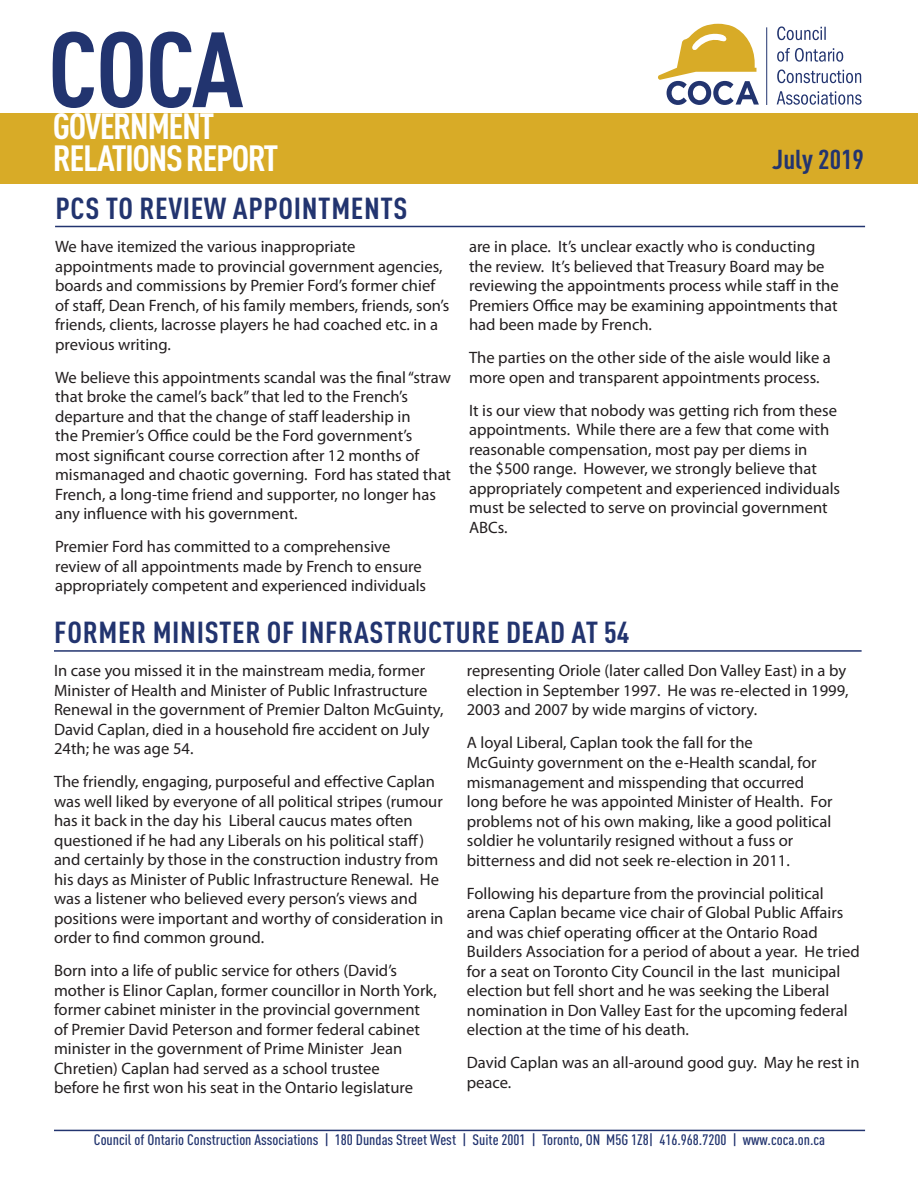
<style>
.page{position:relative;width:918px;height:1188px;background:#fff}
.page>*{position:absolute;margin:0;border:0;box-sizing:border-box;transform-origin:0 0}
.t1{font:700 condensed 105px "DIN Pro";color:#22346f;scale:1.06 1}
.t2{font:700 condensed 36px/31.5px "DIN Pro";letter-spacing:-.04em;color:#fff;scale:1.06 1}
.t3{font:700 condensed 30px "DIN Pro";letter-spacing:.02em;color:#22346f;scale:1.06 1}
.t4{font:700 condensed 27px "DIN Pro";color:#22346f;scale:1.06 1}
.t5{font:16.5px/19.5px "Myriad Pro";color:#231f20}
.t6{font:500 condensed 15px "DIN Pro";color:#22346f;scale:1.06 1}
</style>
<div class="page">
<hr style="left:54px;top:1130px;width:811px;height:1px;background:#22346f">
<div style="left:0;top:113px;width:918px;height:71px;background:#d8ab27"></div>
<hr style="left:766px;top:27px;width:1px;height:78px;background:#22346f">
<svg style="left:658px;top:24px;width:101px;height:81px"></svg>
<svg style="left:777px;top:91px;width:85px;height:14px"></svg>
<svg style="left:777px;top:69px;width:84px;height:14px"></svg>
<svg style="left:777px;top:48px;width:66px;height:14px"></svg>
<svg style="left:777px;top:26px;width:49px;height:14px"></svg>
<hr style="left:55px;top:226px;width:810px;height:1px;background:#22346f">
<hr style="left:54px;top:650px;width:808px;height:2px;background:#22346f">
<h1 class="t1" style="left:48px;top:-9px;width:186px">COCA</h1>
<h2 class="t2" style="left:53px;top:107px;width:214px">GOVERNMENT<br>RELATIONS REPORT</h2>
<h3 class="t3" style="left:55px;top:186px;width:334px">PCS TO REVIEW APPOINTMENTS</h3>
<p class="t5" style="left:55px;top:236px;width:396px">We have itemized the various inappropriate appointments made to provincial government agencies, boards and commissions by Premier Ford’s former chief of staff, Dean French, of his family members, friends, son’s friends, clients, lacrosse players he had coached etc. in a previous writing.</p>
<p class="t5" style="left:55px;top:367px;width:398px">We believe this appointments scandal was the final “straw that broke the camel’s back” that led to the French’s departure and that the change of staff leadership in<br>the Premier’s Office could be the Ford government’s most significant course correction after 12 months of mismanaged and chaotic governing. Ford has stated that French, a long-time friend and supporter, no longer has any influence with his government.</p>
<p class="t5" style="left:55px;top:536px;width:373px">Premier Ford has committed to a comprehensive review of all appointments made by French to ensure appropriately competent and experienced individuals</p>
<h3 class="t4" style="left:772px;top:139px;width:88px">July 2019</h3>
<p class="t5" style="left:469px;top:237px;width:371px">are in place. It’s unclear exactly who is conducting the review. It’s believed that Treasury Board may be reviewing the appointments process while staff in the Premiers Office may be examining appointments that had been made by French.</p>
<p class="t5" style="left:469px;top:348px;width:363px">The parties on the other side of the aisle would like a more open and transparent appointments process.</p>
<p class="t5" style="left:469px;top:400px;width:373px">It is our view that nobody was getting rich from these appointments. While there are a few that come with reasonable compensation, most pay per diems in<br>the $500 range. However, we strongly believe that appropriately competent and experienced individuals must be selected to serve on provincial government ABCs.</p>
<h3 class="t3" style="left:54px;top:610px;width:544px">FORMER MINISTER OF INFRASTRUCTURE DEAD AT 54</h3>
<p class="t5" style="left:54px;top:661px;width:391px">In case you missed it in the mainstream media, former Minister of Health and Minister of Public Infrastructure Renewal in the government of Premier Dalton McGuinty, David Caplan, died in a household fire accident on July 24th; he was age 54.</p>
<p class="t5" style="left:54px;top:772px;width:391px">The friendly, engaging, purposeful and effective Caplan was well liked by everyone of all political stripes (rumour has it back in the day his Liberal caucus mates often questioned if he had any Liberals on his political staff) and certainly by those in the construction industry from his days as Minister of Public Infrastructure Renewal. He was a listener who believed every person’s views and positions were important and worthy of consideration in order to find common ground.</p>
<p class="t5" style="left:54px;top:961px;width:384px">Born into a life of public service for others (David’s mother is Elinor Caplan, former councillor in North York, former cabinet minister in the provincial government of Premier David Peterson and former federal cabinet minister in the government of Prime Minister Jean Chretien) Caplan had served as a school trustee<br>before he first won his seat in the Ontario legislature</p>
<p class="t5" style="left:467px;top:661px;width:383px">representing Oriole (later called Don Valley East) in a by election in September 1997. He was re-elected in 1999,<br>2003 and 2007 by wide margins of victory.</p>
<p class="t5" style="left:467px;top:733px;width:367px">A loyal Liberal, Caplan took the fall for the<br>McGuinty government on the e-Health scandal, for mismanagement and misspending that occurred long before he was appointed Minister of Health. For problems not of his own making, like a good political soldier he voluntarily resigned without a fuss or bitterness and did not seek re-election in 2011.</p>
<p class="t5" style="left:467px;top:883px;width:394px">Following his departure from the provincial political arena Caplan became vice chair of Global Public Affairs and was chief operating officer at the Ontario Road Builders Association for a period of about a year. He tried for a seat on Toronto City Council in the last municipal election but fell short and he was seeking the Liberal nomination in Don Valley East for the upcoming federal election at the time of his death.</p>
<p class="t5" style="left:467px;top:1052px;width:394px">David Caplan was an all-around good guy. May he rest in peace.</p>
<p class="t6" style="left:94px;top:1128px;width:691px">Council of Ontario Construction Associations | 180 Dundas Street West | Suite 2001 | Toronto, ON M5G 1Z8| 416.968.7200 | www.coca.on.ca</p>
</div>
